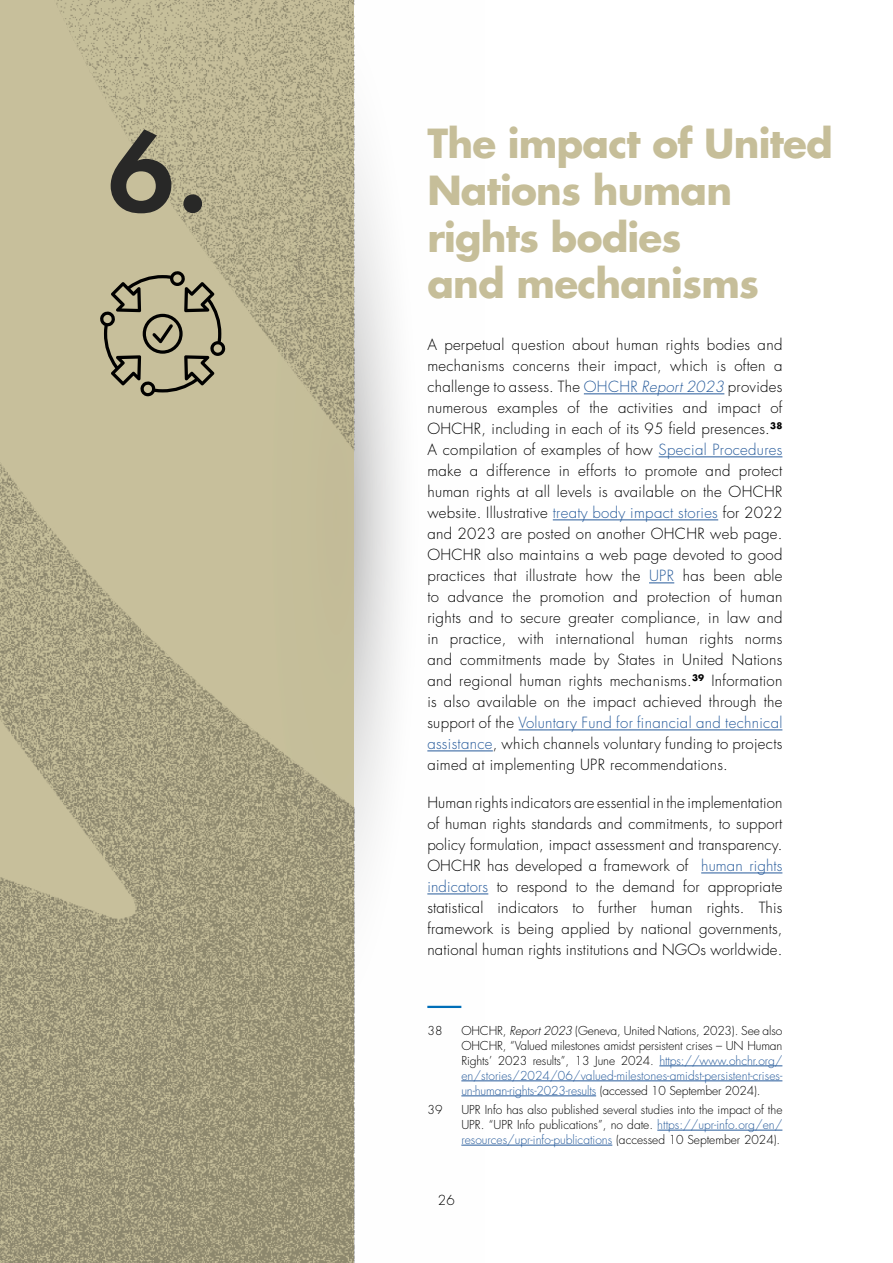
<style>
.page{position:relative;width:893px;height:1263px;background:#fff}
.page>*{position:absolute;margin:0;border:0;box-sizing:border-box;transform-origin:0 0}
.t1{font:600 120px "Futura PT";color:#282827}
.t2{font:700 39px/46.8px "Futura Std";letter-spacing:-.02em;color:#c6be99}
.t3{font:300 15px/21px "Futura Std";letter-spacing:.015em;color:#000;text-align:justify}
.t4{font:300 13.5px "Futura Std";color:#000}
.t5{font:300 12px/15px "Futura Std";color:#000;text-align:justify}
.s1{color:#275b9b}
.s2{font-style:italic;color:#275b9b}
.s3{font-style:italic}
</style>
<div class="page">
<svg style="left:354px;top:0;width:130px;height:1263px"></svg>
<img style="left:0;top:0;width:354px;height:1263px">
<svg style="left:99px;top:271px;width:126px;height:125px;background:#a39d7f"></svg>
<hr style="left:584px;top:393px;width:140px;height:1px;background:#275b9b">
<hr style="left:659px;top:456px;width:123px;height:1px;background:#275b9b">
<hr style="left:553px;top:519px;width:165px;height:1px;background:#275b9b">
<svg style="left:649px;top:582px;width:25px;height:1px"></svg>
<hr style="left:519px;top:729px;width:263px;height:1px;background:#275b9b">
<hr style="left:427px;top:750px;width:66px;height:1px;background:#275b9b">
<hr style="left:701px;top:872px;width:81px;height:1px;background:#275b9b">
<hr style="left:427px;top:893px;width:61px;height:1px;background:#275b9b">
<hr style="left:427px;top:1006px;width:34px;height:2px;background:#006eb8">
<hr style="left:659px;top:1065px;width:123px;height:1px;background:#275b9b">
<hr style="left:461px;top:1080px;width:321px;height:1px;background:#275b9b">
<hr style="left:461px;top:1095px;width:135px;height:1px;background:#275b9b">
<hr style="left:657px;top:1130px;width:125px;height:1px;background:#275b9b">
<hr style="left:461px;top:1145px;width:151px;height:1px;background:#275b9b">
<h1 class="t1" style="left:107px;top:96px;width:102px">6.</h1>
<h2 class="t2" style="left:427px;top:120px;width:407px">The impact of United<br>Nations human rights bodies<br>and mechanisms</h2>
<p class="t3" style="left:427px;top:335px;width:357px">A perpetual question about human rights bodies and mechanisms concerns their impact, which is often a challenge to assess. The <span class="s1">OHCHR</span> <span class="s2">Report 2023</span> provides numerous examples of the activities and impact of OHCHR, including in each of its 95 field presences.<sup>38<br></sup>A compilation of examples of how <span class="s1">Special Procedures </span>make a difference in efforts to promote and protect human rights at all levels is available on the OHCHR website. Illustrative <span class="s1">treaty body impact stories</span> for 2022 and 2023 are posted on another OHCHR web page.<br>OHCHR also maintains a web page devoted to good practices that illustrate how the <span class="s1">UPR</span> has been able to advance the promotion and protection of human rights and to secure greater compliance, in law and in practice, with international human rights norms and commitments made by States in United Nations and regional human rights mechanisms.<sup>39</sup> Information is also available on the impact achieved through the support of the <span class="s1">Voluntary Fund for financial and technical assistance</span>, which channels voluntary funding to projects aimed at implementing UPR recommendations.</p>
<p class="t3" style="left:427px;top:793px;width:357px">Human rights indicators are essential in the implementation of human rights standards and commitments, to support policy formulation, impact assessment and transparency.<br>OHCHR has developed a framework of <span class="s1">human rights indicators</span> to respond to the demand for appropriate statistical indicators to further human rights. This framework is being applied by national governments, national human rights institutions and NGOs worldwide.</p>
<p class="t5" style="left:427px;top:1023px;width:17px">38</p>
<p class="t5" style="left:461px;top:1023px;width:323px">OHCHR, <span class="s3">Report 2023</span> (Geneva, United Nations, 2023). See also OHCHR, “Valued milestones amidst persistent crises – UN Human Rights’ 2023 results”, 13 June 2024. <span class="s1">https://www.ohchr.org/ en/stories/2024/06/valued-milestones-amidst-persistent-crises&shy;un-human-rights-2023-results</span> (accessed 10 September 2024).</p>
<p class="t5" style="left:427px;top:1102px;width:17px">39</p>
<p class="t5" style="left:461px;top:1102px;width:323px">UPR Info has also published several studies into the impact of the UPR. “UPR Info publications”, no date. <span class="s1">https://upr-info.org/en/ resources/upr-info-publications</span> (accessed 10 September 2024).</p>
<p class="t4" style="left:438px;top:1192px;width:19px">26</p>
</div>
